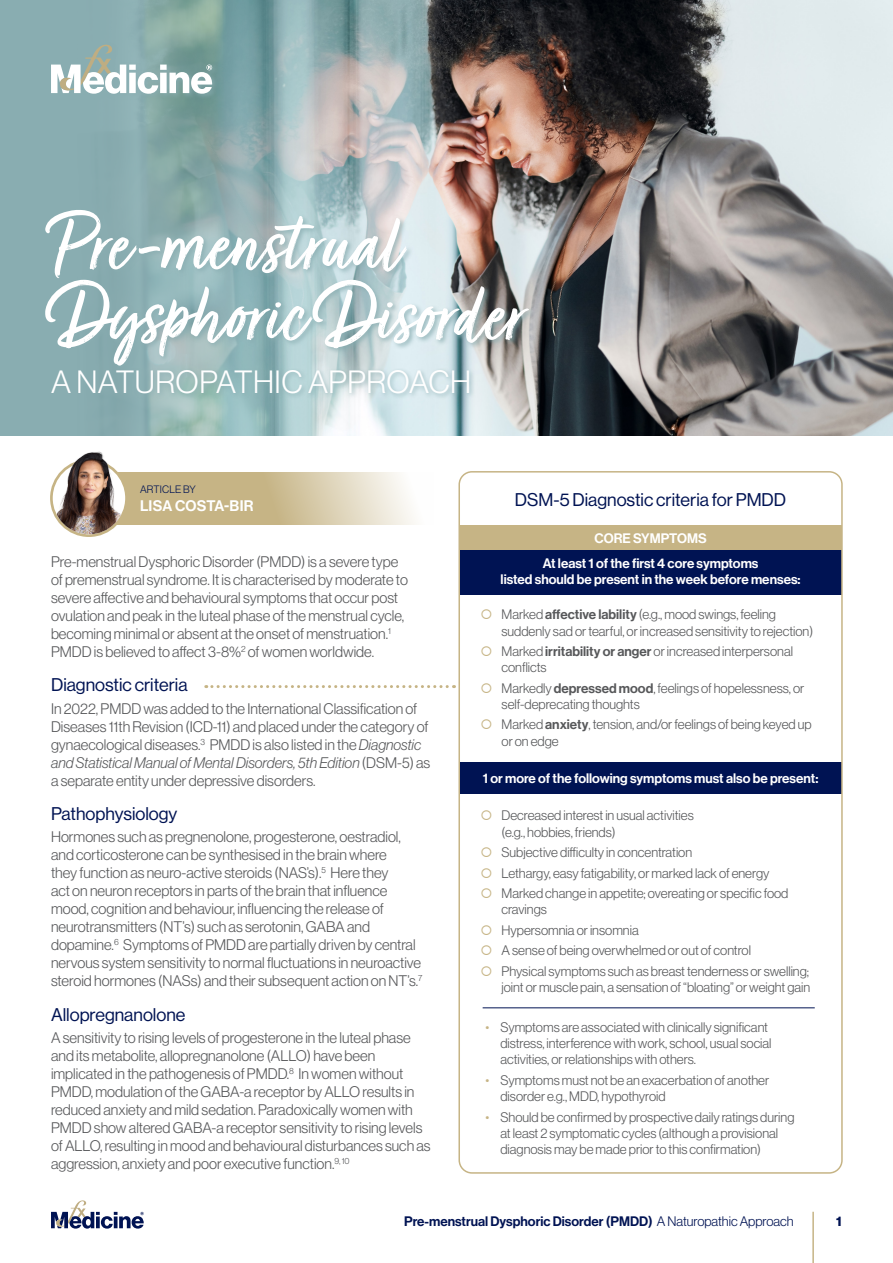
<style>
.page{position:relative;width:893px;height:1263px;background:#fff}
.page>*{position:absolute;margin:0;border:0;box-sizing:border-box;transform-origin:0 0}
.t1{font:91.5px/70.5px "Turbinado Pro";color:#fff}
.t2{font:31.5px "N Haas Grotesk DS Pro 45 Lt";letter-spacing:.015em;color:#fff}
.t3{font:18px "N Haas Grotesk DS Pro 55 Rg";color:#001353}
.t4{font:15px/18px "N Haas Grotesk DS Pro 45 Lt";color:#57585a}
.t5{font:15px "N Haas Grotesk DS Pro 46 Lt It";color:#57585a}
.t6{font:15px "N Haas Grotesk DS Pro 65 Md";letter-spacing:.015em;color:#fff}
.t7{font:13.5px/16.2px "N Haas Grotesk DS Pro 45 Lt";color:#57585a}
.t8{font:13.5px/24.8px "N Haas Grotesk DS Pro 65 Md";color:#fff;text-align:center}
.t9{font:13.5px "N Haas Grotesk DS Pro 65 Md";color:#001353}
.t10{font:13.5px "N Haas Grotesk DS Pro 75 Bd";color:#001353}
.t11{font:10.5px "N Haas Grotesk DS Pro 45 Lt";letter-spacing:.015em;color:#001353}
.s1{font-family:"N Haas Grotesk DS Pro 46 Lt It"}
.s2{font-family:"N Haas Grotesk DS Pro 45 Lt"}
.s3{color:#c6b485}
.s4{font-family:"N Haas Grotesk DS Pro 65 Md"}
</style>
<div class="page">
<svg style="left:51px;top:1200px;width:93px;height:28px"></svg>
<hr style="left:812px;top:1212px;width:2px;height:51px;background:#c6b485">
<div style="left:0;top:0;width:893px;height:436px;background:#89adb1"></div>
<img style="left:146px;top:0;width:747px;height:436px">
<svg style="left:125px;top:472px;width:290px;height:52px;background:#d3c6a2"></svg>
<div style="left:50px;top:459px;width:78px;height:78px;border:3px solid #c6b485;border-radius:50%"></div>
<img style="left:53px;top:451px;width:72px;height:83px">
<svg style="left:206px;top:685px;width:248px;height:3px"></svg>
<div style="left:43px;top:207px;width:492px;height:165px;background:#89adb1;opacity:.75"></div>
<div style="left:49px;top:368px;width:426px;height:32px;background:#89adb1;opacity:.75"></div>
<div style="left:459px;top:762px;width:382px;height:32px;background:#001353"></div>
<div style="left:459px;top:549px;width:382px;height:45px;background:#001353"></div>
<div style="left:459px;top:525px;width:382px;height:25px;background:#c6b485"></div>
<div style="left:458px;top:471px;width:385px;height:703px;border:2px solid #c6b485;border-radius:13px"></div>
<hr style="left:483px;top:1007px;width:332px;height:1px;background:#001353">
<div style="left:48px;top:42px;width:171px;height:58px;background:#89adb1;opacity:.75"></div>
<svg style="left:51px;top:43px;width:161px;height:51px"></svg>
<h1 class="t1" style="left:50px;top:217px;width:475px">Pre-menstrual<br>Dysphoric Disorder</h1>
<h2 class="t2" style="left:51px;top:365px;width:421px">A NATUROPATHIC APPROACH</h2>
<p class="t11" style="left:140px;top:483px;width:57px">ARTICLE BY</p>
<p class="t6" style="left:140px;top:496px;width:115px">LISA COSTA-BIR</p>
<p class="t4" style="left:51px;top:553px;width:358px">Pre-menstrual Dysphoric Disorder (PMDD) is a severe type of premenstrual syndrome. It is characterised by moderate to severe affective and behavioural symptoms that occur post ovulation and peak in the luteal phase of the menstrual cycle, becoming minimal or absent at the onset of menstruation.<sup>1<br></sup>PMDD is believed to affect 3-8%<sup>2</sup> of women worldwide.</p>
<p class="t3" style="left:51px;top:675px;width:138px">Diagnostic criteria</p>
<p class="t4" style="left:51px;top:699px;width:379px">In 2022, PMDD was added to the International Classification of<br>Diseases 11th Revision (ICD-11) and placed under the category of gynaecological diseases.<sup>3</sup> PMDD is also listed in the <span class="s1">Diagnostic</span></p>
<p class="t5" style="left:51px;top:754px;width:381px">and Statistical Manual of Mental Disorders, 5th Edition <span class="s2">(DSM-5) as</span></p>
<p class="t4" style="left:51px;top:771px;width:266px">a separate entity under depressive disorders.</p>
<p class="t3" style="left:51px;top:803px;width:128px">Pathophysiology</p>
<p class="t4" style="left:51px;top:828px;width:373px">Hormones such as pregnenolone, progesterone, oestradiol, and corticosterone can be synthesised in the brain where<br>they function as neuro-active steroids (NAS’s).<sup>5</sup> Here they<br>act on neuron receptors in parts of the brain that influence mood, cognition and behaviour, influencing the release of neurotransmitters (NT’s) such as serotonin, GABA and dopamine.<sup>6</sup> Symptoms of PMDD are partially driven by central nervous system sensitivity to normal fluctuations in neuroactive steroid hormones (NASs) and their subsequent action on NT’s.<sup>7</sup></p>
<p class="t3" style="left:51px;top:1004px;width:136px">Allopregnanolone</p>
<p class="t4" style="left:51px;top:1029px;width:381px">A sensitivity to rising levels of progesterone in the luteal phase and its metabolite, allopregnanolone (ALLO) have been implicated in the pathogenesis of PMDD.<sup>8</sup> In women without PMDD, modulation of the GABA-a receptor by ALLO results in reduced anxiety and mild sedation. Paradoxically women with PMDD show altered GABA-a receptor sensitivity to rising levels of ALLO, resulting in mood and behavioural disturbances such as aggression, anxiety and poor executive function.<sup>9,</sup> <sup>10</sup></p>
<p class="t3" style="left:515px;top:489px;width:273px">DSM-5 Diagnostic criteria for PMDD</p>
<p class="t8" style="left:543px;top:526px;width:217px">CORE SYMPTOMS<br>At least 1 of the first 4 core symptoms</p>
<p class="t8" style="left:501px;top:567px;width:301px">listed should be present in the week before menses:</p>
<p class="t7" style="left:501px;top:606px;width:313px;text-indent:-21px"><span class="s3">○</span> Marked <span class="s4">affective lability</span> (e.g., mood swings, feeling suddenly sad or tearful, or increased sensitivity to rejection)</p>
<p class="t7" style="left:501px;top:643px;width:293px;text-indent:-21px"><span class="s3">○</span> Marked <span class="s4">irritability or anger</span> or increased interpersonal conflicts</p>
<p class="t7" style="left:501px;top:680px;width:304px;text-indent:-21px"><span class="s3">○</span> Markedly <span class="s4">depressed mood</span>, feelings of hopelessness, or self-deprecating thoughts</p>
<p class="t7" style="left:501px;top:716px;width:312px;text-indent:-21px"><span class="s3">○</span> Marked <span class="s4">anxiety</span>, tension, and/or feelings of being keyed up or on edge</p>
<p class="t8" style="left:483px;top:766px;width:337px">1 or more of the following symptoms must also be present:</p>
<p class="t7" style="left:501px;top:808px;width:194px;text-indent:-21px"><span class="s3">○</span> Decreased interest in usual activities (e.g., hobbies, friends)</p>
<p class="t7" style="left:480px;top:844px;width:213px"><span class="s3">○</span> Subjective difficulty in concentration</p>
<p class="t7" style="left:480px;top:865px;width:290px"><span class="s3">○</span> Lethargy, easy fatigability, or marked lack of energy</p>
<p class="t7" style="left:501px;top:885px;width:288px;text-indent:-21px"><span class="s3">○</span> Marked change in appetite; overeating or specific food cravings</p>
<p class="t7" style="left:480px;top:922px;width:160px"><span class="s3">○</span> Hypersomnia or insomnia</p>
<p class="t7" style="left:480px;top:942px;width:272px"><span class="s3">○</span> A sense of being overwhelmed or out of control</p>
<p class="t7" style="left:480px;top:963px;width:331px;text-align:right"><span class="s3">○</span> Physical symptoms such as breast tenderness or swelling; joint or muscle pain, a sensation of “bloating” or weight gain</p>
<p class="t7" style="left:500px;top:1019px;width:273px;text-indent:-15px"><span class="s3">•</span> Symptoms are associated with clinically significant distress, interference with work, school, usual social activities, or relationships with others.</p>
<p class="t7" style="left:500px;top:1072px;width:270px;text-indent:-15px"><span class="s3">•</span> Symptoms must not be an exacerbation of another disorder e.g., MDD, hypothyroid</p>
<p class="t7" style="left:500px;top:1109px;width:296px;text-indent:-15px"><span class="s3">•</span> Should be confirmed by prospective daily ratings during at least 2 symptomatic cycles (although a provisional diagnosis may be made prior to this confirmation)</p>
<p class="t9" style="left:404px;top:1213px;width:391px">Pre-menstrual Dysphoric Disorder (PMDD) <span class="s2">A Naturopathic Approach</span></p>
<p class="t10" style="left:836px;top:1213px;width:7px">1</p>
</div>
